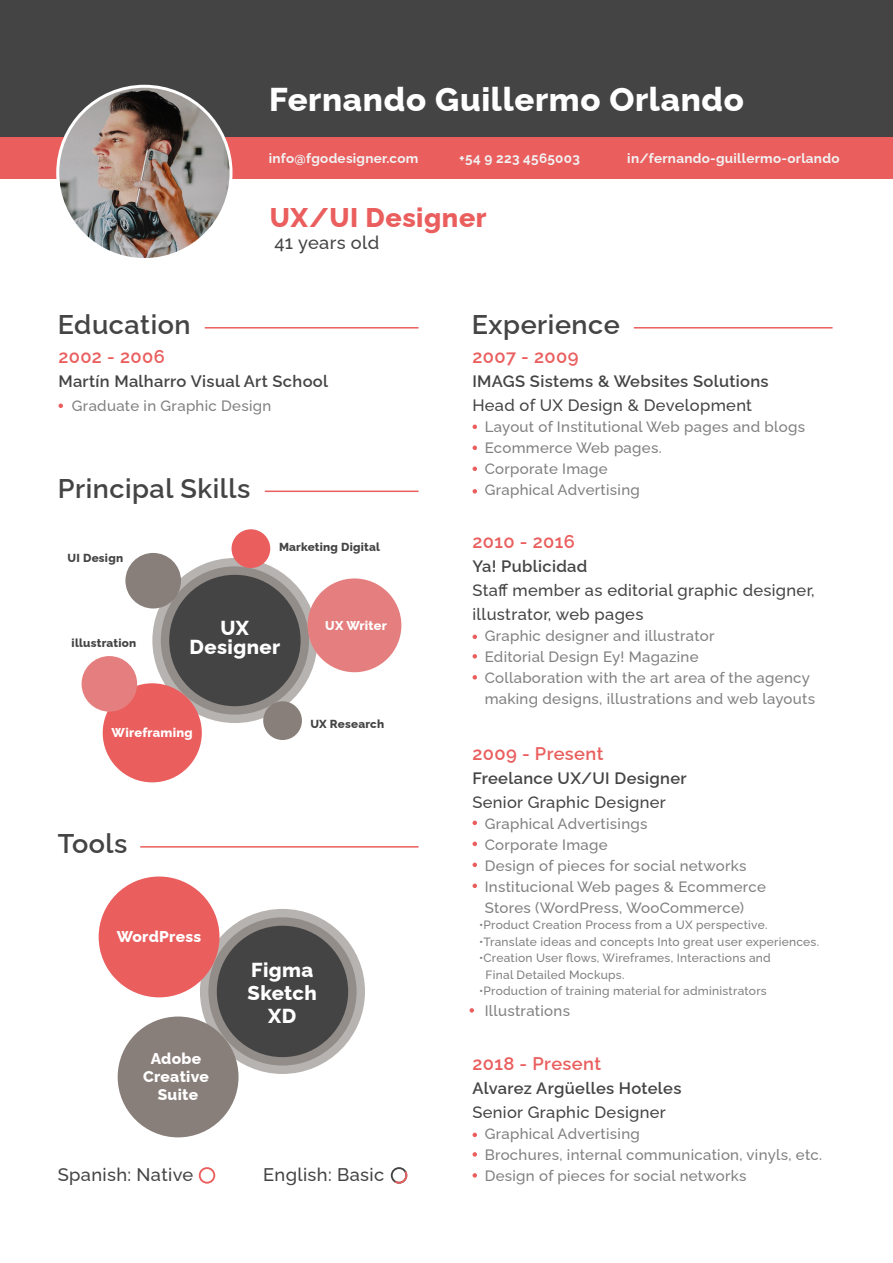
<style>
.page{position:relative;width:893px;height:1263px;background:#fff}
.page>*{position:absolute;margin:0;border:0;box-sizing:border-box;transform-origin:0 0}
.t1{font:800 33px "Raleway";letter-spacing:.02em;color:#fff}
.t2{font:600 27px "Raleway";letter-spacing:.02em;color:#444}
.t3{font:800 27px "Raleway";letter-spacing:.02em;color:#ea5e5e}
.t4{font:800 20.25px/23.1px "Raleway";letter-spacing:.02em;color:#fff;text-align:center}
.t5{font:600 18.3px "Raleway";letter-spacing:.02em;color:#ea5e5e}
.t6{font:500 18.3px "Raleway";letter-spacing:.02em;color:#444}
.t7{font:500 16.5px/24px "Raleway";letter-spacing:.02em;color:#444}
.t8{font:600 16.5px "Raleway";letter-spacing:.02em;color:#444}
.t9{font:800 15.6px/17.7px "Raleway";letter-spacing:.02em;color:#fff;text-align:center}
.t10{font:500 15px/21px "Raleway";letter-spacing:.02em;color:#808080}
.t11{font:700 13.5px "Raleway";letter-spacing:.02em;color:#f2f2f2}
.t12{font:800 12.75px "Raleway";letter-spacing:.02em;color:#fff}
.t13{font:500 12px/16.5px "Raleway";letter-spacing:.02em;color:#808080}
.t14{font:800 11.7px "Raleway";letter-spacing:.02em;color:#444}
</style>
<div class="page">
<div style="left:0;top:0;width:893px;height:139px;background:#444"></div>
<div style="left:0;top:137px;width:893px;height:42px;background:#ea5e5e"></div>
<img style="left:58px;top:86px;width:171px;height:171px">
<hr style="left:205px;top:327px;width:214px;height:2px;background:#ea5e5e">
<hr style="left:634px;top:327px;width:199px;height:2px;background:#ea5e5e">
<hr style="left:265px;top:491px;width:154px;height:1px;background:#ea5e5e">
<svg style="left:473px;top:489px;width:4px;height:5px"></svg>
<svg style="left:59px;top:404px;width:4px;height:4px"></svg>
<svg style="left:473px;top:425px;width:4px;height:4px"></svg>
<svg style="left:473px;top:446px;width:4px;height:4px"></svg>
<svg style="left:473px;top:467px;width:4px;height:4px"></svg>
<svg style="left:473px;top:821px;width:4px;height:4px"></svg>
<svg style="left:473px;top:842px;width:4px;height:4px"></svg>
<svg style="left:473px;top:863px;width:4px;height:4px"></svg>
<svg style="left:473px;top:884px;width:4px;height:4px"></svg>
<svg style="left:470px;top:1008px;width:4px;height:5px"></svg>
<svg style="left:473px;top:1133px;width:4px;height:4px"></svg>
<svg style="left:473px;top:1152px;width:4px;height:5px"></svg>
<svg style="left:473px;top:1173px;width:4px;height:5px"></svg>
<svg style="left:473px;top:675px;width:4px;height:5px"></svg>
<svg style="left:473px;top:635px;width:4px;height:4px"></svg>
<svg style="left:473px;top:654px;width:4px;height:5px"></svg>
<div style="left:152px;top:558px;width:165px;height:165px;background:#b7b3b1;border-radius:50%"></div>
<div style="left:161px;top:566px;width:148px;height:149px;background:#938d8a;border-radius:50%"></div>
<div style="left:169px;top:575px;width:132px;height:131px;background:#444;border-radius:50%"></div>
<svg style="left:200px;top:909px;width:165px;height:165px;fill:#b7b3b1"></svg>
<svg style="left:208px;top:917px;width:149px;height:148px;fill:#938d8a"></svg>
<div style="left:217px;top:926px;width:131px;height:131px;background:#444;border-radius:50%"></div>
<div style="left:308px;top:578px;width:93px;height:94px;background:#e57f7f;border-radius:50%"></div>
<div style="left:103px;top:683px;width:99px;height:99px;background:#ea5e5e;border-radius:50%"></div>
<div style="left:125px;top:553px;width:56px;height:55px;background:#897f7a;border-radius:50%"></div>
<div style="left:82px;top:656px;width:55px;height:56px;background:#e57f7f;border-radius:50%"></div>
<div style="left:232px;top:529px;width:38px;height:39px;background:#ea5e5e;border-radius:50%"></div>
<div style="left:263px;top:701px;width:39px;height:39px;background:#897f7a;border-radius:50%"></div>
<div style="left:99px;top:876px;width:120px;height:121px;background:#ea5e5e;border-radius:50%"></div>
<div style="left:118px;top:1016px;width:121px;height:121px;background:#897f7a;border-radius:50%"></div>
<hr style="left:140px;top:846px;width:279px;height:2px;background:#ea5e5e">
<svg style="left:199px;top:1167px;width:16px;height:17px"></svg>
<svg style="left:391px;top:1167px;width:16px;height:17px"></svg>
<h1 class="t1" style="left:269px;top:86px;width:476px">Fernando Guillermo Orlando</h1>
<p class="t11" style="left:269px;top:153px;width:151px">info@fgodesigner.com</p>
<p class="t11" style="left:459px;top:153px;width:122px">+54 9 223 4565003</p>
<p class="t11" style="left:627px;top:153px;width:214px">in/fernando-guillermo-orlando</p>
<h2 class="t2" style="left:58px;top:314px;width:135px">Education</h2>
<h2 class="t3" style="left:270px;top:207px;width:218px">UX/UI Designer</h2>
<p class="t6" style="left:274px;top:236px;width:106px">41 years old</p>
<h2 class="t2" style="left:472px;top:314px;width:150px">Experience</h2>
<p class="t5" style="left:58px;top:350px;width:108px">2002 - 2006</p>
<p class="t8" style="left:58px;top:375px;width:271px">Martín Malharro Visual Art School</p>
<p class="t10" style="left:72px;top:397px;width:201px">Graduate in Graphic Design</p>
<h2 class="t2" style="left:58px;top:478px;width:194px">Principal Skills</h2>
<p class="t14" style="left:67px;top:553px;width:57px">UI Design</p>
<p class="t14" style="left:279px;top:542px;width:103px">Marketing Digital</p>
<p class="t14" style="left:72px;top:638px;width:66px">illustration</p>
<h3 class="t4" style="left:190px;top:621px;width:92px;line-height:18.6px">UX<br>Designer</h3>
<p class="t12" style="left:112px;top:727px;width:83px">Wireframing</p>
<p class="t12" style="left:325px;top:621px;width:63px">UX Writer</p>
<p class="t14" style="left:310px;top:720px;width:75px">UX Research</p>
<h2 class="t2" style="left:58px;top:833px;width:71px">Tools</h2>
<p class="t9" style="left:117px;top:929px;width:86px">WordPress</p>
<p class="t9" style="left:143px;top:1051px;width:67px">Adobe<br>Creative<br>Suite</p>
<h3 class="t4" style="left:248px;top:960px;width:71px">Figma<br>Sketch<br>XD</h3>
<p class="t6" style="left:58px;top:1167px;width:137px">Spanish: Native</p>
<p class="t6" style="left:263px;top:1167px;width:122px">English: Basic</p>
<p class="t5" style="left:472px;top:350px;width:108px">2007 - 2009</p>
<p class="t8" style="left:472px;top:375px;width:298px">IMAGS Sistems &amp; Websites Solutions</p>
<p class="t7" style="left:472px;top:395px;width:281px">Head of UX Design &amp; Development</p>
<p class="t10" style="left:485px;top:418px;width:322px">Layout of Institutional Web pages and blogs<br>Ecommerce Web pages.<br>Corporate Image<br>Graphical Advertising</p>
<p class="t5" style="left:472px;top:534px;width:104px">2010 - 2016</p>
<p class="t8" style="left:472px;top:560px;width:116px">Ya! Publicidad</p>
<p class="t7" style="left:472px;top:576px;width:344px">Staff member as editorial graphic designer, illustrator, web pages</p>
<p class="t10" style="left:485px;top:627px;width:332px">Graphic designer and illustrator<br>Editorial Design Ey! Magazine<br>Collaboration with the art area of the agency making designs, illustrations and web layouts</p>
<p class="t5" style="left:472px;top:746px;width:132px">2009 - Present</p>
<p class="t8" style="left:472px;top:771px;width:216px">Freelance UX/UI Designer</p>
<p class="t7" style="left:472px;top:791px;width:195px">Senior Graphic Designer</p>
<p class="t10" style="left:485px;top:814px;width:283px">Graphical Advertisings<br>Corporate Image<br>Design of pieces for social networks<br>Institucional Web pages &amp; Ecommerce<br>Stores (WordPress, WooCommerce)</p>
<p class="t13" style="left:479px;top:918px;width:342px">ïProduct Creation Process from a UX perspective. ïTranslate ideas and concepts Into great user experiences.</p>
<p class="t13" style="left:479px;top:948px;width:293px">•Creation User flows, Wireframes, Interactions and</p>
<p class="t13" style="left:486px;top:967px;width:140px">Final Detailed Mockups.</p>
<p class="t13" style="left:479px;top:984px;width:289px">ïProduction of training material for administrators</p>
<p class="t10" style="left:485px;top:1002px;width:87px">Illustrations</p>
<p class="t5" style="left:472px;top:1056px;width:130px">2018 - Present</p>
<p class="t8" style="left:472px;top:1082px;width:211px">Alvarez Argüelles Hoteles</p>
<p class="t7" style="left:472px;top:1102px;width:195px">Senior Graphic Designer</p>
<p class="t10" style="left:485px;top:1125px;width:339px">Graphical Advertising<br>Brochures, internal communication, vinyls, etc.<br>Design of pieces for social networks</p>
</div>
